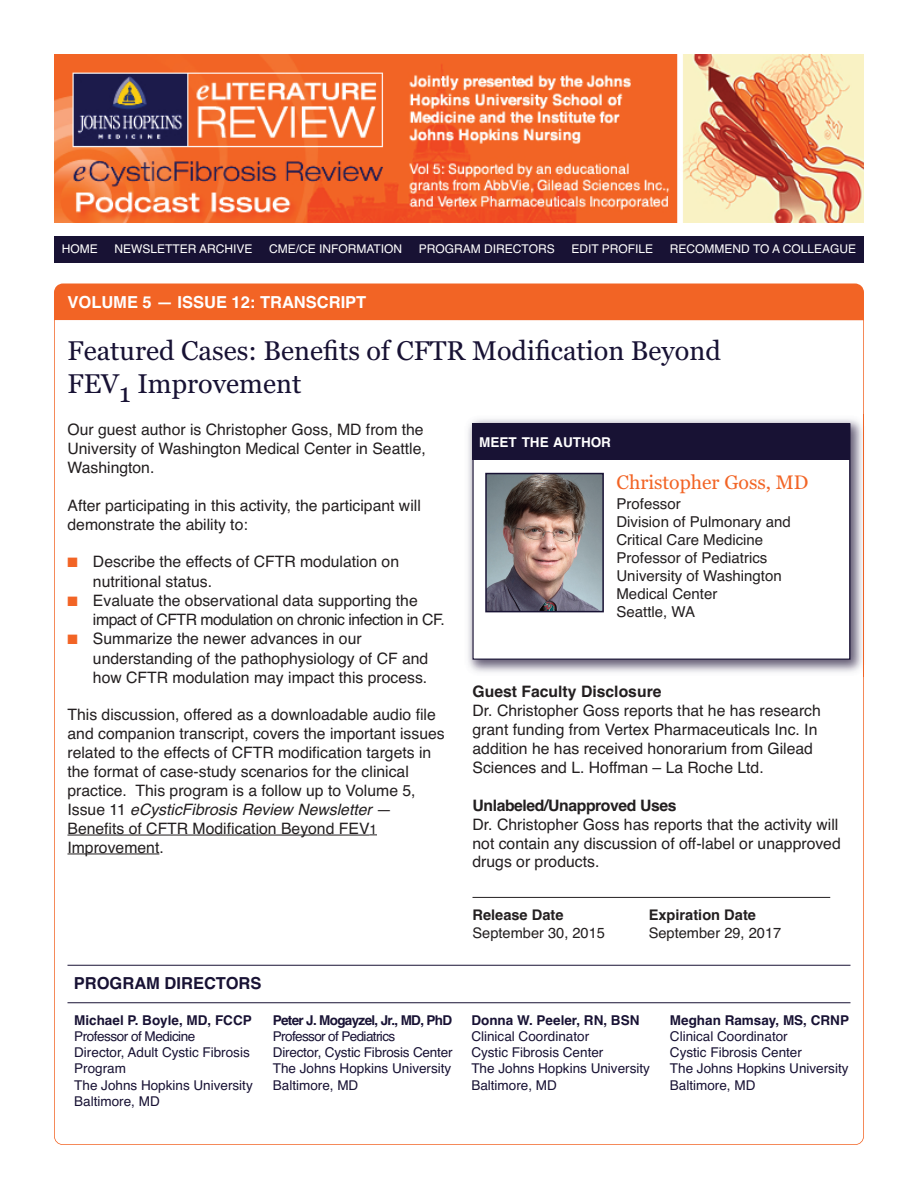
<style>
.page{position:relative;width:918px;height:1188px;background:#fff}
.page>*{position:absolute;margin:0;border:0;box-sizing:border-box;transform-origin:0 0}
.t1{font:27px/32.4px "Georgia";color:#181234}
.t2{font:19.5px "Georgia";color:#f26425}
.t3{font:700 16.5px "Helvetica";color:#fff}
.t4{font:700 16.5px "Helvetica";color:#181234}
.t5{font:15.75px/18.9px "Helvetica";color:#231f20}
.t6{font:700 15.75px "Helvetica";letter-spacing:-.025em;color:#231f20}
.t7{font:700 15.75px "Helvetica";color:#231f20}
.t8{font:15px/18px "Helvetica";color:#231f20}
.t9{font:14.7px "Helvetica";color:#231f20}
.t10{font:700 14.7px "Helvetica";color:#231f20}
.t11{font:13.5px/16.2px "Helvetica";color:#181234}
.t12{font:700 13.5px "Helvetica";color:#181234}
.t13{font:700 13.5px "Helvetica";letter-spacing:-.05em;color:#181234}
.t14{font:700 13.5px "Helvetica";color:#fff}
.t15{font:12px "Helvetica";color:#fff}
.s1{color:#f26425}
.s2{font-style:italic}
.s3{font-size:13.5px}
</style>
<div class="page">
<img style="left:55px;top:54px;width:809px;height:169px">
<div style="left:54px;top:284px;width:810px;height:36px;background:#f26425"></div>
<hr style="left:67px;top:835px;width:303px;height:1px;background:#231f20">
<hr style="left:67px;top:854px;width:92px;height:1px;background:#231f20">
<img style="left:468px;top:419px;width:395px;height:253px">
<img style="left:863px;top:414px;width:1px;height:263px">
<div style="left:474px;top:424px;width:375px;height:235px;background:#fff"></div>
<div style="left:472px;top:423px;width:378px;height:37px;background:#181234"></div>
<img style="left:488px;top:476px;width:113px;height:133px">
<div style="left:485px;top:473px;width:119px;height:139px;border:2px solid #181234"></div>
<hr style="left:67px;top:965px;width:783px;height:1px;background:#181234">
<hr style="left:67px;top:1002px;width:783px;height:1px;background:#181234">
<div style="left:54px;top:236px;width:810px;height:26px;background:#181234"></div>
<hr style="left:473px;top:897px;width:357px;height:1px;background:#231f20">
<p class="t15" style="left:62px;top:242px;width:38px">HOME</p>
<p class="t15" style="left:114px;top:242px;width:140px">NEWSLETTER ARCHIVE</p>
<p class="t15" style="left:269px;top:242px;width:135px">CME/CE INFORMATION</p>
<p class="t15" style="left:419px;top:242px;width:137px">PROGRAM DIRECTORS</p>
<p class="t15" style="left:571px;top:242px;width:83px">EDIT PROFILE</p>
<p class="t15" style="left:670px;top:242px;width:188px">RECOMMEND TO A COLLEAGUE</p>
<p class="t3" style="left:67px;top:293px;width:300px">VOLUME 5 — ISSUE 12: TRANSCRIPT</p>
<h1 class="t1" style="left:67px;top:335px;width:655px">Featured Cases: Benefits of CFTR Modification Beyond<br>FEV1 Improvement</h1>
<p class="t5" style="left:67px;top:420px;width:360px">Our guest author is Christopher Goss, MD from the<br>University of Washington Medical Center in Seattle,<br>Washington.</p>
<p class="t5" style="left:67px;top:496px;width:355px">After participating in this activity, the participant will demonstrate the ability to:</p>
<p class="t5" style="left:93px;top:552px;width:308px;line-height:19.5px;text-indent:-25px"><span class="s1">■</span> Describe the effects of CFTR modulation on nutritional status.</p>
<p class="t5" style="left:93px;top:591px;width:353px;line-height:19.5px;text-indent:-25px"><span class="s1">■</span> Evaluate the observational data supporting the impact of CFTR modulation on chronic infection in CF.</p>
<p class="t5" style="left:93px;top:629px;width:337px;text-indent:-25px"><span class="s1">■</span> Summarize the newer advances in our understanding of the pathophysiology of CF and how CFTR modulation may impact this process.</p>
<p class="t5" style="left:67px;top:705px;width:379px">This discussion, offered as a downloadable audio file and companion transcript, covers the important issues related to the effects of CFTR modification targets in the format of case-study scenarios for the clinical practice. This program is a follow up to Volume 5, Issue 11 <span class="s2">eCysticFibrosis Review Newsletter</span> — Benefits of CFTR Modification Beyond FEV<span class="s3">1<br></span>Improvement.</p>
<p class="t14" style="left:479px;top:434px;width:133px">MEET THE AUTHOR</p>
<p class="t2" style="left:616px;top:471px;width:194px">Christopher Goss, MD</p>
<p class="t8" style="left:616px;top:495px;width:176px">Professor<br>Division of Pulmonary and<br>Critical Care Medicine<br>Professor of Pediatrics<br>University of Washington<br>Medical Center<br>Seattle, WA</p>
<p class="t7" style="left:472px;top:683px;width:191px">Guest Faculty Disclosure</p>
<p class="t5" style="left:472px;top:701px;width:350px">Dr. Christopher Goss reports that he has research grant funding from Vertex Pharmaceuticals Inc. In addition he has received honorarium from Gilead Sciences and L. Hoffman – La Roche Ltd.</p>
<p class="t6" style="left:472px;top:796px;width:206px">Unlabeled/Unapproved Uses</p>
<p class="t5" style="left:472px;top:815px;width:370px">Dr. Christopher Goss has reports that the activity will not contain any discussion of off-label or unapproved drugs or products.</p>
<p class="t4" style="left:74px;top:974px;width:189px">PROGRAM DIRECTORS</p>
<p class="t12" style="left:74px;top:1012px;width:179px">Michael P. Boyle, MD, FCCP</p>
<p class="t11" style="left:74px;top:1028px;width:180px">Professor of Medicine<br>Director, Adult Cystic Fibrosis<br>Program<br>The Johns Hopkins University<br>Baltimore, MD</p>
<p class="t13" style="left:273px;top:1012px;width:181px">Peter J. Mogayzel, Jr., MD, PhD</p>
<p class="t11" style="left:273px;top:1028px;width:181px">Professor of Pediatrics<br>Director, Cystic Fibrosis Center<br>The Johns Hopkins University<br>Baltimore, MD</p>
<p class="t10" style="left:472px;top:906px;width:93px">Release Date</p>
<p class="t9" style="left:472px;top:924px;width:134px">September 30, 2015</p>
<p class="t10" style="left:649px;top:906px;width:109px">Expiration Date</p>
<p class="t9" style="left:649px;top:924px;width:134px">September 29, 2017</p>
<p class="t12" style="left:471px;top:1012px;width:170px">Donna W. Peeler, RN, BSN</p>
<p class="t11" style="left:471px;top:1028px;width:180px">Clinical Coordinator<br>Cystic Fibrosis Center<br>The Johns Hopkins University<br>Baltimore, MD</p>
<p class="t12" style="left:670px;top:1012px;width:181px">Meghan Ramsay, MS, CRNP</p>
<p class="t11" style="left:670px;top:1028px;width:180px">Clinical Coordinator<br>Cystic Fibrosis Center<br>The Johns Hopkins University<br>Baltimore, MD</p>
</div>
